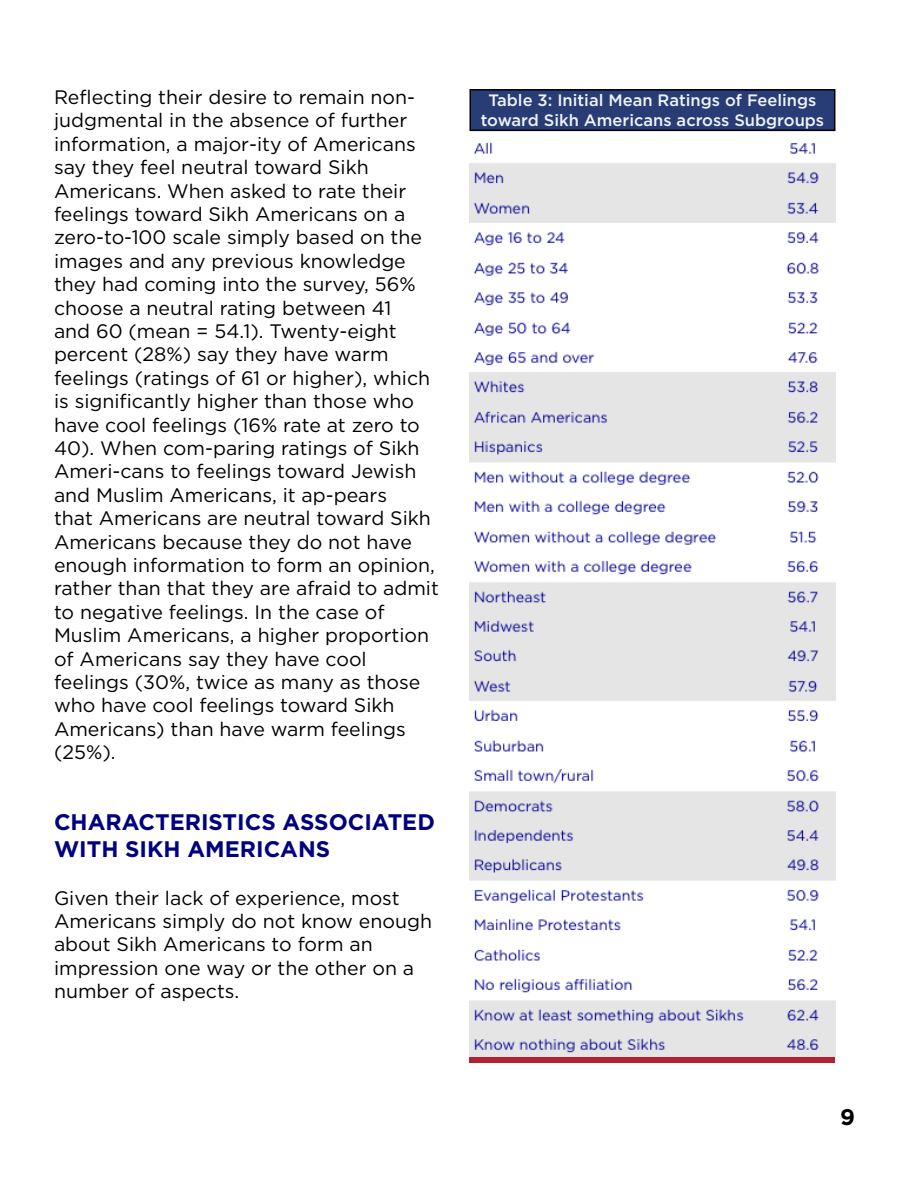
<style>
.page{position:relative;width:918px;height:1188px;background:#fff}
.page>*{position:absolute;margin:0;border:0;box-sizing:border-box;transform-origin:0 0}
.t1{font:700 22.5px/27px "Gotham";color:#000080}
.t2{font:700 22.5px "Gotham";color:#000}
.t3{font:19.5px/23.4px "Gotham";color:#000}
.t4{font:500 16.5px/19.8px "Gotham";color:#f0f3f7;text-align:center}
</style>
<div class="page">
<img style="left:470px;top:142px;width:365px;height:915px">
<div style="left:470px;top:90px;width:365px;height:40px;background:#283c76"></div>
<div style="left:470px;top:89px;width:365px;height:42px;border:2px solid #000"></div>
<div style="left:470px;top:1057px;width:365px;height:6px;background:#b12331"></div>
<p class="t3" style="left:54px;top:85px;width:387px">Reflecting their desire to remain non&shy;judgmental in the absence of further information, a major-ity of Americans say they feel neutral toward Sikh Americans. When asked to rate their feelings toward Sikh Americans on a zero-to-100 scale simply based on the images and any previous knowledge they had coming into the survey, 56% choose a neutral rating between 41<br>and 60 (mean = 54.1). Twenty-eight percent (28%) say they have warm feelings (ratings of 61 or higher), which is significantly higher than those who have cool feelings (16% rate at zero to 40). When com-paring ratings of Sikh Ameri-cans to feelings toward Jewish and Muslim Americans, it ap-pears<br>that Americans are neutral toward Sikh Americans because they do not have enough information to form an opinion, rather than that they are afraid to admit to negative feelings. In the case of Muslim Americans, a higher proportion of Americans say they have cool feelings (30%, twice as many as those who have cool feelings toward Sikh Americans) than have warm feelings (25%).</p>
<p class="t1" style="left:54px;top:808px;width:382px">CHARACTERISTICS ASSOCIATED<br>WITH SIKH AMERICANS</p>
<p class="t3" style="left:54px;top:886px;width:380px">Given their lack of experience, most<br>Americans simply do not know enough about Sikh Americans to form an impression one way or the other on a number of aspects.</p>
<p class="t4" style="left:481px;top:90px;width:345px">Table 3: Initial Mean Ratings of Feelings toward Sikh Americans across Subgroups</p>
<p class="t2" style="left:840px;top:1104px;width:16px">9</p>
</div>
